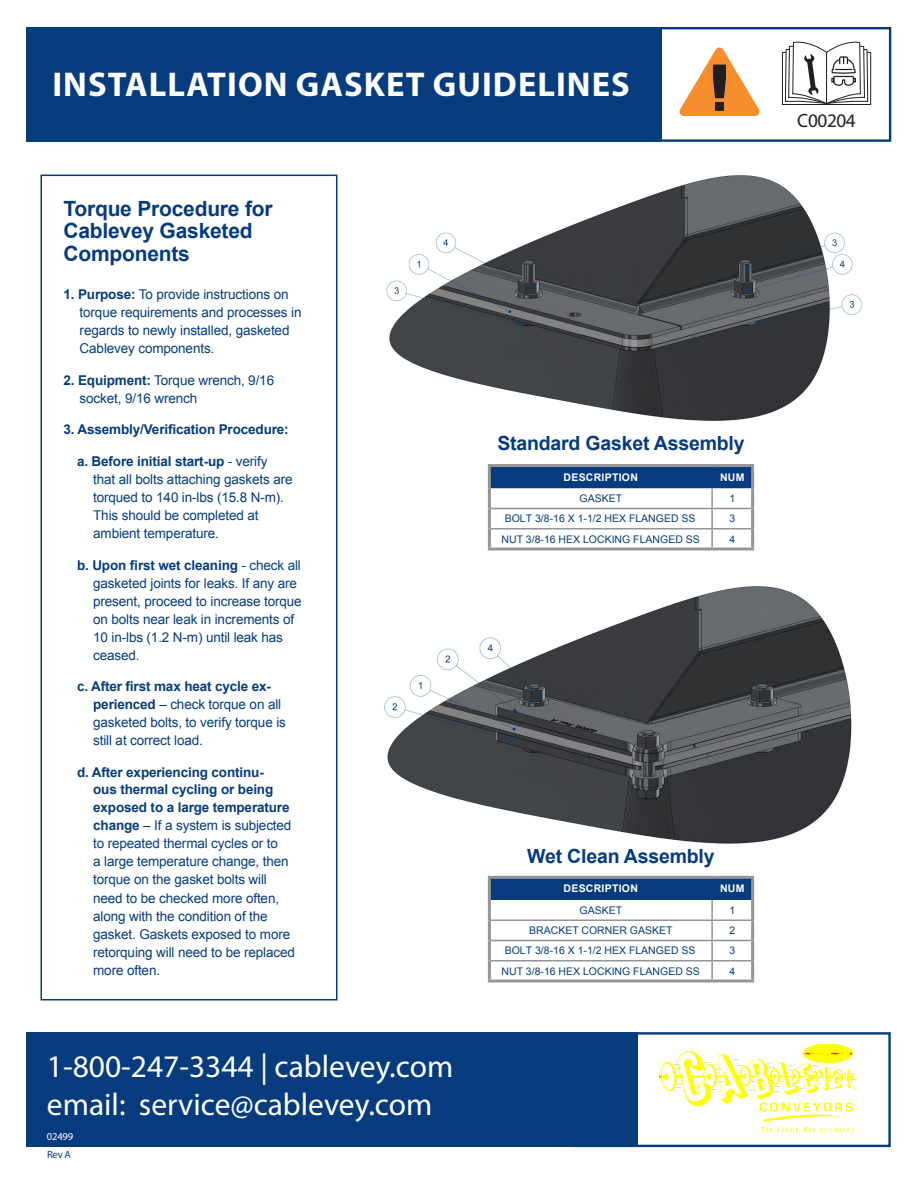
<style>
.page{position:relative;width:918px;height:1188px;background:#fff}
.page>*{position:absolute;margin:0;border:0;box-sizing:border-box;transform-origin:0 0}
.t1{font:700 34.5px "Myriad Pro";letter-spacing:.03em;color:#fff}
.t2{font:31.5px/37.5px "Myriad Pro";color:#fff}
.t3{font:700 21px/22.5px "Arial";letter-spacing:-.01em;color:#063c7e}
.t4{font:700 19.5px "Arial";letter-spacing:-.01em;color:#063c7e}
.t5{font:19.2px "Myriad Pro";letter-spacing:-.02em;color:#231f20}
.t6{font:13.5px/18px "Arial";letter-spacing:-.01em;color:#063c7e}
.t7{font:700 13.5px "Arial";letter-spacing:-.01em;color:#063c7e}
.t8{font:10.5px "Arial";color:#063c7e}
.t9{font:700 10.5px "Arial";letter-spacing:.025em;color:#fff}
.t10{font:10.5px "Myriad Pro";letter-spacing:-.02em;color:#fff}
.t11{font:10.5px "Myriad Pro";color:#063c7e}
.s1{font-weight:700}
</style>
<div class="page">
<img style="left:384px;top:586px;width:468px;height:258px">
<img style="left:386px;top:175px;width:477px;height:246px">
<svg style="left:659px;top:1044px;width:198px;height:90px"></svg>
<div style="left:26px;top:1032px;width:611px;height:115px;background:#063c7e"></div>
<div style="left:572px;top:1032px;width:319px;height:115px;border:2px solid #063c7e"></div>
<div style="left:26px;top:27px;width:635px;height:115px;background:#063c7e"></div>
<div style="left:642px;top:27px;width:249px;height:115px;border:2px solid #063c7e"></div>
<svg style="left:679px;top:48px;width:81px;height:68px"></svg>
<div style="left:782px;top:52px;width:89px;height:53px;border:1px solid #231f20"></div>
<svg style="left:784px;top:41px;width:85px;height:64px"></svg>
<div style="left:41px;top:175px;width:297px;height:825px;border:2px solid #063c7e"></div>
<hr style="left:488px;top:876px;width:224px;height:3px;background:#939598">
<hr style="left:488px;top:879px;width:3px;height:21px;background:#939598">
<hr style="left:712px;top:876px;width:42px;height:3px;background:#939598">
<hr style="left:751px;top:879px;width:3px;height:21px;background:#939598">
<hr style="left:488px;top:900px;width:3px;height:20px;background:#939598">
<hr style="left:751px;top:900px;width:3px;height:20px;background:#939598">
<hr style="left:488px;top:920px;width:3px;height:20px;background:#939598">
<hr style="left:751px;top:920px;width:3px;height:20px;background:#939598">
<hr style="left:488px;top:940px;width:3px;height:21px;background:#939598">
<hr style="left:751px;top:940px;width:3px;height:21px;background:#939598">
<hr style="left:488px;top:961px;width:3px;height:18px;background:#939598">
<hr style="left:751px;top:961px;width:3px;height:18px;background:#939598">
<hr style="left:488px;top:979px;width:224px;height:3px;background:#939598">
<hr style="left:712px;top:979px;width:42px;height:3px;background:#939598">
<svg style="left:489px;top:878px;width:264px;height:101px"></svg>
<hr style="left:491px;top:960px;width:221px;height:1px;background:#939598">
<hr style="left:712px;top:960px;width:39px;height:1px;background:#939598">
<div style="left:491px;top:467px;width:260px;height:21px;background:#063c7e"></div>
<hr style="left:488px;top:464px;width:224px;height:3px;background:#939598">
<hr style="left:488px;top:467px;width:3px;height:21px;background:#939598">
<hr style="left:712px;top:464px;width:42px;height:3px;background:#939598">
<hr style="left:751px;top:467px;width:3px;height:21px;background:#939598">
<hr style="left:488px;top:488px;width:3px;height:20px;background:#939598">
<hr style="left:751px;top:488px;width:3px;height:20px;background:#939598">
<hr style="left:488px;top:508px;width:3px;height:21px;background:#939598">
<hr style="left:751px;top:508px;width:3px;height:21px;background:#939598">
<hr style="left:488px;top:529px;width:3px;height:18px;background:#939598">
<hr style="left:751px;top:529px;width:3px;height:18px;background:#939598">
<hr style="left:488px;top:547px;width:224px;height:3px;background:#939598">
<hr style="left:712px;top:547px;width:42px;height:3px;background:#939598">
<hr style="left:711px;top:488px;width:2px;height:20px;background:#939598">
<hr style="left:491px;top:508px;width:221px;height:1px;background:#939598">
<hr style="left:712px;top:508px;width:39px;height:1px;background:#939598">
<hr style="left:491px;top:528px;width:221px;height:1px;background:#939598">
<hr style="left:712px;top:528px;width:39px;height:1px;background:#939598">
<svg style="left:711px;top:509px;width:2px;height:38px"></svg>
<h1 class="t1" style="left:52px;top:64px;width:579px">INSTALLATION GASKET GUIDELINES</h1>
<h3 class="t3" style="left:63px;top:199px;width:211px">Torque Procedure for<br>Cablevey Gasketed<br>Components</h3>
<p class="t6" style="left:80px;top:287px;width:223px;text-indent:-16px"><span class="s1">1. Purpose:</span> To provide instructions on torque requirements and processes in regards to newly installed, gasketed Cablevey components.</p>
<p class="t6" style="left:80px;top:372px;width:196px;text-indent:-16px"><span class="s1">2. Equipment:</span> Torque wrench, 9/16 socket, 9/16 wrench</p>
<p class="t7" style="left:63px;top:420px;width:227px">3. Assembly/Verification Procedure:</p>
<p class="t6" style="left:93px;top:454px;width:201px;text-indent:-16px"><span class="s1">a. Before initial start-up</span> - verify that all bolts attaching gaskets are torqued to 140 in-lbs (15.8 N-m).<br>This should be completed at ambient temperature.</p>
<p class="t6" style="left:93px;top:557px;width:210px;text-indent:-16px"><span class="s1">b. Upon first wet cleaning</span> - check all gasketed joints for leaks. If any are present, proceed to increase torque on bolts near leak in increments of<br>10 in-lbs (1.2 N-m) until leak has ceased.</p>
<p class="t6" style="left:93px;top:679px;width:194px;text-indent:-16px"><span class="s1">c. After first max heat cycle ex&shy;perienced</span> – check torque on all gasketed bolts, to verify torque is still at correct load.</p>
<p class="t6" style="left:93px;top:764px;width:203px;text-indent:-16px"><span class="s1">d. After experiencing continu-<br>ous thermal cycling or being exposed to a large temperature change</span> – If a system is subjected to repeated thermal cycles or to<br>a large temperature change, then torque on the gasket bolts will need to be checked more often, along with the condition of the gasket. Gaskets exposed to more retorquing will need to be replaced more often.</p>
<h2 class="t2" style="left:47px;top:1051px;width:408px">1-800-247-3344 | cablevey.com email: service@cablevey.com</h2>
<p class="t11" style="left:47px;top:1150px;width:25px">Rev A</p>
<p class="t10" style="left:47px;top:1132px;width:28px">02499</p>
<h3 class="t4" style="left:497px;top:436px;width:249px">Standard Gasket Assembly</h3>
<p class="t9" style="left:564px;top:473px;width:76px">DESCRIPTION</p>
<p class="t9" style="left:720px;top:473px;width:26px">NUM</p>
<p class="t8" style="left:580px;top:495px;width:44px">GASKET</p>
<p class="t8" style="left:729px;top:495px;width:7px">1</p>
<p class="t8" style="left:505px;top:515px;width:192px">BOLT 3/8-16 X 1-1/2 HEX FLANGED SS</p>
<p class="t8" style="left:729px;top:515px;width:7px">3</p>
<p class="t8" style="left:502px;top:535px;width:200px">NUT 3/8-16 HEX LOCKING FLANGED SS</p>
<p class="t8" style="left:729px;top:535px;width:7px">4</p>
<h3 class="t4" style="left:527px;top:849px;width:189px">Wet Clean Assembly</h3>
<p class="t9" style="left:564px;top:885px;width:76px">DESCRIPTION</p>
<p class="t9" style="left:720px;top:885px;width:26px">NUM</p>
<p class="t8" style="left:580px;top:906px;width:44px">GASKET</p>
<p class="t8" style="left:729px;top:906px;width:7px">1</p>
<p class="t8" style="left:529px;top:927px;width:145px">BRACKET CORNER GASKET</p>
<p class="t8" style="left:729px;top:927px;width:7px">2</p>
<p class="t8" style="left:505px;top:947px;width:192px">BOLT 3/8-16 X 1-1/2 HEX FLANGED SS</p>
<p class="t8" style="left:729px;top:947px;width:7px">3</p>
<p class="t8" style="left:502px;top:967px;width:200px">NUT 3/8-16 HEX LOCKING FLANGED SS</p>
<p class="t8" style="left:729px;top:967px;width:7px">4</p>
<h3 class="t5" style="left:797px;top:112px;width:60px">C00204</h3>
</div>
